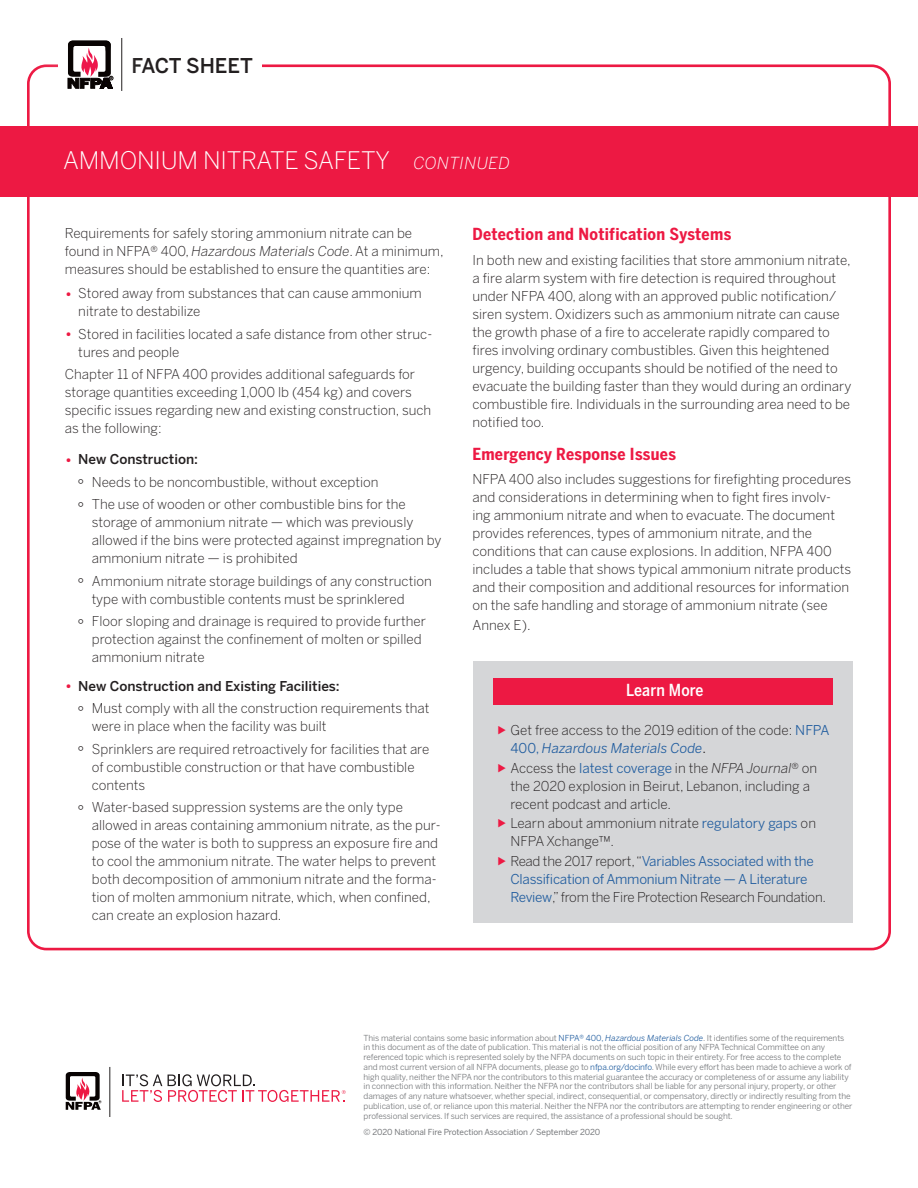
<style>
.page{position:relative;width:918px;height:1188px;background:#fff}
.page>*{position:absolute;margin:0;border:0;box-sizing:border-box;transform-origin:0 0}
.Headline_Small{font:300 24px "Benton Sans";letter-spacing:-.01em;color:#fff}
.Headline{font:500 20.25px "Benton Sans";color:#231f20}
.t1{font:700 16.5px "Benton Sans Condensed";letter-spacing:.02em;color:#ed1943}
.Header_Level_2{font:500 16.5px "Benton Sans Condensed";letter-spacing:.01em;color:#fff}
.Body_Copy{font:300 13.5px/18px "Benton Sans";color:#231f20}
.Body_Copy-2{font:13.5px/18px "Benton Sans";letter-spacing:-.02em;color:#215d9f}
.Body_Copy-3{font:500 13.5px "Benton Sans";color:#231f20}
.t2{font:8.25px/9.8px "Benton Sans";letter-spacing:-.01em;color:#76787b}
.t3{font:8.25px "Benton Sans";letter-spacing:-.01em;color:#76787b}
.s1{font-style:italic;font-size:16.5px}
.s2{font-style:italic}
.s3{font-size:16.5px;color:#ed1943}
.s4{font-weight:300;font-size:16.5px;color:#ed1943}
.s5{font-weight:400;color:#215d9f}
.s6{font-weight:400;font-style:italic;color:#215d9f}
.s7{font-weight:400}
.s8{font-weight:300;color:#231f20}
.s9{color:#215d9f}
.s10{font-style:italic;color:#215d9f}
</style>
<div class="page">
<div style="left:0;top:126px;width:918px;height:71px;background:#ed1943"></div>
<div style="left:25px;top:0;width:128px;height:130px;background:#fff"></div>
<svg style="left:68px;top:41px;width:45px;height:47px"></svg>
<hr style="left:121px;top:38px;width:1px;height:53px;background:#231f20">
<div style="left:473px;top:661px;width:380px;height:261px;background:#d5d6d8"></div>
<div style="left:493px;top:678px;width:340px;height:27px;background:#ed1943"></div>
<svg style="left:66px;top:1072px;width:35px;height:38px"></svg>
<hr style="left:110px;top:1067px;width:1px;height:50px;background:#231f20">
<svg style="left:122px;top:1074px;width:40px;height:28px"></svg>
<svg style="left:168px;top:1074px;width:178px;height:28px"></svg>
<p class="Headline" style="left:131px;top:53px;width:123px">FACT SHEET</p>
<p class="Headline_Small" style="left:63px;top:146px;width:448px">AMMONIUM NITRATE SAFETY <span class="s1">CONTINUED</span></p>
<p class="Body_Copy" style="left:65px;top:224px;width:380px">Requirements for safely storing ammonium nitrate can be found in NFPA® 400, <span class="s2">Hazardous Materials Code</span>. At a minimum, measures should be established to ensure the quantities are:</p>
<p class="Body_Copy" style="left:78px;top:284px;width:345px;text-indent:-14px"><span class="s3">•</span> Stored away from substances that can cause ammonium nitrate to destabilize</p>
<p class="Body_Copy" style="left:78px;top:325px;width:355px;text-indent:-14px"><span class="s3">•</span> Stored in facilities located a safe distance from other struc&shy;tures and people</p>
<p class="Body_Copy" style="left:65px;top:365px;width:368px">Chapter 11 of NFPA 400 provides additional safeguards for storage quantities exceeding 1,000 lb (454 kg) and covers specific issues regarding new and existing construction, such as the following:</p>
<p class="Body_Copy-3" style="left:65px;top:451px;width:135px"><span class="s4">•</span> New Construction:</p>
<p class="Body_Copy" style="left:92px;top:473px;width:288px">Needs to be noncombustible, without exception</p>
<p class="Body_Copy" style="left:92px;top:495px;width:351px">The use of wooden or other combustible bins for the storage of ammonium nitrate — which was previously allowed if the bins were protected against impregnation by ammonium nitrate — is prohibited</p>
<p class="Body_Copy" style="left:92px;top:572px;width:342px">Ammonium nitrate storage buildings of any construction type with combustible contents must be sprinklered</p>
<p class="Body_Copy" style="left:92px;top:612px;width:336px">Floor sloping and drainage is required to provide further protection against the confinement of molten or spilled ammonium nitrate</p>
<p class="Body_Copy-3" style="left:65px;top:677px;width:277px"><span class="s4">•</span> New Construction and Existing Facilities:</p>
<p class="Body_Copy" style="left:92px;top:699px;width:339px">Must comply with all the construction requirements that were in place when the facility was built</p>
<p class="Body_Copy" style="left:92px;top:740px;width:339px">Sprinklers are required retroactively for facilities that are of combustible construction or that have combustible contents</p>
<p class="Body_Copy" style="left:92px;top:798px;width:350px">Water-based suppression systems are the only type allowed in areas containing ammonium nitrate, as the pur&shy;pose of the water is both to suppress an exposure fire and to cool the ammonium nitrate. The water helps to prevent both decomposition of ammonium nitrate and the forma&shy;tion of molten ammonium nitrate, which, when confined, can create an explosion hazard.</p>
<p class="t1" style="left:472px;top:223px;width:260px">Detection and Notification Systems</p>
<p class="Body_Copy" style="left:472px;top:251px;width:381px">In both new and existing facilities that store ammonium nitrate, a fire alarm system with fire detection is required throughout under NFPA 400, along with an approved public notification/ siren system. Oxidizers such as ammonium nitrate can cause the growth phase of a fire to accelerate rapidly compared to fires involving ordinary combustibles. Given this heightened urgency, building occupants should be notified of the need to evacuate the building faster than they would during an ordinary combustible fire. Individuals in the surrounding area need to be notified too.</p>
<p class="t1" style="left:472px;top:443px;width:205px">Emergency Response Issues</p>
<p class="Body_Copy" style="left:472px;top:470px;width:380px">NFPA 400 also includes suggestions for firefighting procedures and considerations in determining when to fight fires involv&shy;ing ammonium nitrate and when to evacuate. The document provides references, types of ammonium nitrate, and the conditions that can cause explosions. In addition, NFPA 400 includes a table that shows typical ammonium nitrate products and their composition and additional resources for information on the safe handling and storage of ammonium nitrate (see</p>
<p class="Body_Copy" style="left:472px;top:616px;width:60px">Annex E).</p>
<p class="Header_Level_2" style="left:626px;top:680px;width:79px">Learn More</p>
<p class="Body_Copy" style="left:510px;top:721px;width:321px">Get free access to the 2019 edition of the code: <span class="s5">NFPA<br>400,</span> <span class="s6">Hazardous Materials Code</span><span class="s7">.</span></p>
<p class="Body_Copy" style="left:510px;top:759px;width:308px">Access the <span class="s5">latest coverage</span> in the <span class="s2">NFPA Journal</span>® on the 2020 explosion in Beirut, Lebanon, including a recent podcast and article.</p>
<p class="Body_Copy" style="left:510px;top:814px;width:307px">Learn about ammonium nitrate <span class="s5">regulatory gaps</span> on<br>NFPA Xchange™.</p>
<p class="Body_Copy-2" style="left:510px;top:852px;width:317px"><span class="s8">Read the 2017 report, “</span>Variables Associated with the<br>Classification of Ammonium Nitrate — A Literature<br>Review<span class="s8">,” from the Fire Protection Research Foundation.</span></p>
<p class="t2" style="left:364px;top:1033px;width:490px">This material contains some basic information about <span class="s9">NFPA® 400,</span> <span class="s10">Hazardous Materials Code</span>. It identifies some of the requirements in this document as of the date of publication. This material is not the official position of any NFPA Technical Committee on any referenced topic which is represented solely by the NFPA documents on such topic in their entirety. For free access to the complete and most current version of all NFPA documents, please go to <span class="s9">nfpa.org/docinfo</span>. While every effort has been made to achieve a work of high quality, neither the NFPA nor the contributors to this material guarantee the accuracy or completeness of or assume any liability in connection with this information. Neither the NFPA nor the contributors shall be liable for any personal injury, property, or other damages of any nature whatsoever, whether special, indirect, consequential, or compensatory, directly or indirectly resulting from the publication, use of, or reliance upon this material. Neither the NFPA nor the contributors are attempting to render engineering or other professional services. If such services are required, the assistance of a professional should be sought.</p>
<p class="t3" style="left:364px;top:1127px;width:238px">© 2020 National Fire Protection Association / September 2020</p>
</div>
